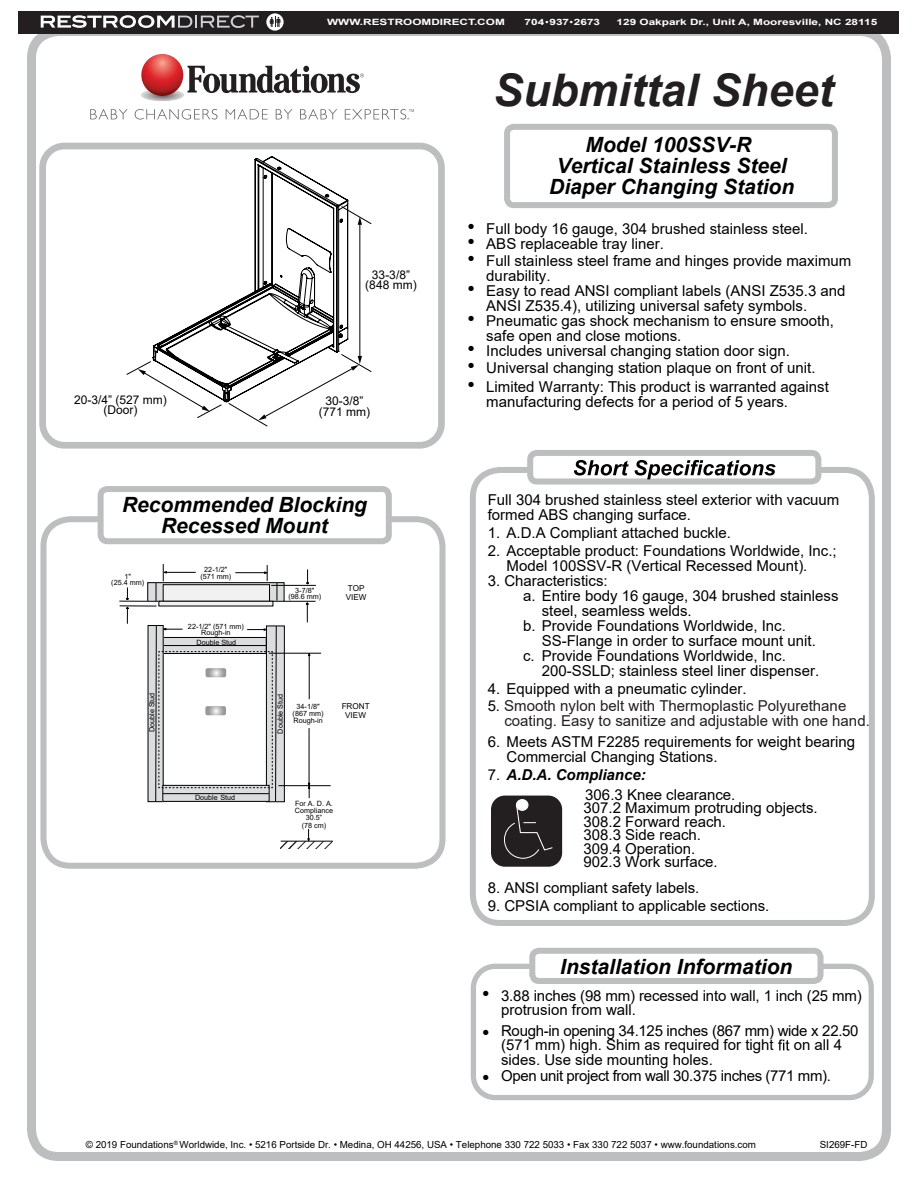
<style>
.page{position:relative;width:918px;height:1188px;background:#fff}
.page>*{position:absolute;margin:0;border:0;box-sizing:border-box;transform-origin:0 0}
.t1{font:italic 700 45px "Arial";color:#231f20}
.t2{font:italic 700 21px/20.7px "Arial";color:#000;text-align:center}
.t3{font:15px/15px "Arial";color:#000}
.t4{font:15px/15px "Arial";color:#231f20}
.t5{font:15px/14.2px "Arial";letter-spacing:-.02em;color:#000}
.t6{font:15px "Arial";letter-spacing:-.025em;color:#000}
.t7{font:12px/10.5px "Arial";color:#000;text-align:center}
.t8{font:9.75px "Arial";color:#000}
.t9{font:700 8.7px "Arial";color:#fff;scale:1.36 1}
.t10{font:8.1px/9px "Arial";color:#000}
.t11{font:7.2px/7.2px "Arial";color:#000;text-align:center}
.s1{font-size:21px}
.s2{color:#000}
.s3{font-weight:700;font-style:italic}
</style>
<div class="page">
<div style="left:471px;top:964px;width:403px;height:136px;border:5px solid #bcbec0;border-radius:22px"></div>
<div style="left:27px;top:27px;width:864px;height:1134px;border:9px solid #bcbec0;border-radius:27px"></div>
<div style="left:40px;top:516px;width:406px;height:353px;border:6px solid #bcbec0;border-radius:27px"></div>
<div style="left:101px;top:489px;width:288px;height:52px;background:#fff;border-radius:7px"></div>
<div style="left:98px;top:486px;width:294px;height:58px;border:6px solid #bcbec0;border-radius:7px"></div>
<div style="left:504px;top:124px;width:334px;height:84px;border:6px solid #bcbec0;border-radius:7px"></div>
<div style="left:470px;top:467px;width:405px;height:459px;border:6px solid #bcbec0;border-radius:27px"></div>
<div style="left:530px;top:453px;width:288px;height:29px;background:#fff;border-radius:7px"></div>
<div style="left:527px;top:450px;width:294px;height:35px;border:6px solid #bcbec0;border-radius:7px"></div>
<svg style="left:574px;top:460px;width:202px;height:19px"></svg>
<svg style="left:778px;top:1039px;width:11px;height:12px"></svg>
<div style="left:532px;top:951px;width:289px;height:30px;background:#fff;border-radius:7px"></div>
<div style="left:529px;top:948px;width:295px;height:36px;border:6px solid #bcbec0;border-radius:7px"></div>
<svg style="left:90px;top:109px;width:324px;height:11px"></svg>
<svg style="left:140px;top:88px;width:44px;height:13px"></svg>
<svg style="left:141px;top:54px;width:223px;height:43px"></svg>
<svg style="left:152px;top:156px;width:197px;height:247px"></svg>
<hr style="left:359px;top:223px;width:1px;height:134px;background:#000">
<svg style="left:340px;top:206px;width:32px;height:19px"></svg>
<svg style="left:228px;top:353px;width:144px;height:74px"></svg>
<svg style="left:126px;top:361px;width:96px;height:57px"></svg>
<div style="left:39px;top:143px;width:406px;height:306px;border:7px solid #bcbec0;border-radius:22px"></div>
<div style="left:148px;top:626px;width:15px;height:176px;background:#dcddde"></div>
<div style="left:266px;top:625px;width:19px;height:177px;background:#dcddde;border:1px solid #000"></div>
<div style="left:148px;top:583px;width:136px;height:18px;background:#dcddde"></div>
<div style="left:147px;top:582px;width:138px;height:20px;border:1px solid #000"></div>
<svg style="left:277px;top:583px;width:1px;height:18px"></svg>
<div style="left:163px;top:585px;width:107px;height:16px;background:#f1f1f2"></div>
<div style="left:163px;top:584px;width:107px;height:18px;border:1px solid #000"></div>
<div style="left:159px;top:601px;width:114px;height:5px;background:#f1f1f2"></div>
<div style="left:158px;top:601px;width:115px;height:5px;border:1px solid #000"></div>
<hr style="left:164px;top:572px;width:32px;height:1px;background:#000">
<hr style="left:235px;top:572px;width:32px;height:1px;background:#000">
<svg style="left:156px;top:564px;width:11px;height:37px"></svg>
<svg style="left:264px;top:565px;width:4px;height:16px"></svg>
<hr style="left:271px;top:585px;width:45px;height:1px;background:#000">
<hr style="left:284px;top:601px;width:32px;height:1px;background:#000">
<svg style="left:305px;top:602px;width:4px;height:20px"></svg>
<svg style="left:306px;top:569px;width:4px;height:16px"></svg>
<hr style="left:120px;top:605px;width:37px;height:1px;background:#000">
<svg style="left:119px;top:587px;width:28px;height:37px"></svg>
<hr style="left:269px;top:653px;width:52px;height:1px;background:#000">
<hr style="left:279px;top:785px;width:52px;height:1px;background:#000">
<svg style="left:281px;top:841px;width:52px;height:8px"></svg>
<hr style="left:309px;top:653px;width:1px;height:46px;background:#000">
<hr style="left:309px;top:728px;width:1px;height:58px;background:#000">
<svg style="left:308px;top:783px;width:3px;height:15px"></svg>
<svg style="left:307px;top:829px;width:3px;height:13px"></svg>
<svg style="left:155px;top:625px;width:122px;height:178px"></svg>
<div style="left:491px;top:796px;width:71px;height:71px;background:#231f20;border-radius:14px"></div>
<div style="left:516px;top:800px;width:12px;height:10px;background:#fff;border-radius:50%"></div>
<div style="left:516px;top:799px;width:12px;height:12px;border:1px solid #fff;border-radius:50%"></div>
<svg style="left:504px;top:804px;width:49px;height:55px"></svg>
<div style="left:18px;top:11px;width:881px;height:23px;background:#231f20"></div>
<svg style="left:41px;top:15px;width:218px;height:13px"></svg>
<svg style="left:266px;top:13px;width:18px;height:18px"></svg>
<svg style="left:269px;top:17px;width:12px;height:10px"></svg>
<p class="t9" style="left:327px;top:16px;width:132px">WWW.RESTROOMDIRECT.COM</p>
<p class="t9" style="left:525px;top:16px;width:57px">704•937•2673</p>
<p class="t9" style="left:617px;top:16px;width:193px">129 Oakpark Dr., Unit A, Mooresville, NC 28115</p>
<h1 class="t1" style="left:493px;top:60px;width:342px">Submittal Sheet</h1>
<p class="t7" style="left:74px;top:394px;width:94px">20-3/4” (527 mm) (Door)</p>
<p class="t7" style="left:365px;top:269px;width:53px">33-3/8” (848 mm)</p>
<p class="t7" style="left:319px;top:396px;width:53px">30-3/8” (771 mm)</p>
<h2 class="t2" style="left:122px;top:494px;width:247px">Recommended Blocking<br>Recessed Mount</h2>
<p class="t11" style="left:111px;top:573px;width:34px;line-height:6.3px">1"<br>(25.4 mm)</p>
<p class="t11" style="left:200px;top:566px;width:32px">22-1/2" (571 mm)</p>
<p class="t11" style="left:188px;top:623px;width:58px;line-height:6.3px">22-1/2" (571 mm)<br>Rough-in</p>
<p class="t11" style="left:196px;top:638px;width:41px">Double Stud</p>
<p class="t11" style="left:288px;top:587px;width:34px;line-height:6.3px">3-7/8" (98.6 mm)</p>
<p class="t10" style="left:346px;top:584px;width:22px">TOP<br>VIEW</p>
<p class="t11" style="left:148px;top:732px;width:41px;rotate:-90deg">Double Stud</p>
<p class="t11" style="left:277px;top:734px;width:41px;rotate:-90deg">Double Stud</p>
<p class="t11" style="left:293px;top:702px;width:32px">34-1/8" (867 mm)<br>Rough-in</p>
<p class="t10" style="left:342px;top:702px;width:30px;text-align:center">FRONT<br>VIEW</p>
<p class="t11" style="left:195px;top:794px;width:42px">Double Stud</p>
<p class="t11" style="left:295px;top:800px;width:40px">For A. D. A.<br>Compliance<br>30.5”<br>(78 cm)</p>
<h2 class="t2" style="left:549px;top:135px;width:247px">Model 100SSV-R<br>Vertical Stainless Steel<br>Diaper Changing Station</h2>
<p class="t3" style="left:467px;top:221px;width:342px"><span class="s1">•</span> Full body 16 gauge, 304 brushed stainless steel.</p>
<p class="t3" style="left:467px;top:236px;width:198px"><span class="s1">•</span> ABS replaceable tray liner.</p>
<p class="t3" style="left:486px;top:253px;width:367px;text-indent:-19px"><span class="s1">•</span> Full stainless steel frame and hinges provide maximum durability.</p>
<p class="t3" style="left:486px;top:283px;width:361px;text-indent:-19px"><span class="s1">•</span> Easy to read ANSI compliant labels (ANSI Z535.3 and<br>ANSI Z535.4), utilizing universal safety symbols.</p>
<p class="t3" style="left:486px;top:313px;width:349px;text-indent:-19px"><span class="s1">•</span> Pneumatic gas shock mechanism to ensure smooth, safe open and close motions.</p>
<p class="t3" style="left:467px;top:343px;width:324px"><span class="s1">•</span> Includes universal changing station door sign.</p>
<p class="t3" style="left:467px;top:360px;width:350px"><span class="s1">•</span> Universal changing station plaque on front of unit.</p>
<p class="t3" style="left:486px;top:379px;width:344px;text-indent:-19px"><span class="s1">•</span> Limited Warranty: This product is warranted against manufacturing defects for a period of 5 years.</p>
<p class="t3" style="left:488px;top:492px;width:353px">Full 304 brushed stainless steel exterior with vacuum formed ABS changing surface.</p>
<p class="t3" style="left:488px;top:525px;width:245px">1. A.D.A Compliant attached buckle.</p>
<p class="t3" style="left:507px;top:543px;width:332px;text-indent:-19px">2. Acceptable product: Foundations Worldwide , Inc.;<br>Model 100SSV-R (Vertical Recessed Mount).</p>
<p class="t3" style="left:488px;top:573px;width:122px">3. Characteristics:</p>
<p class="t3" style="left:523px;top:588px;width:317px">a. Entire body 16 gauge, 304 brushed stainless</p>
<p class="t3" style="left:542px;top:603px;width:152px">steel, seamless welds.</p>
<p class="t3" style="left:523px;top:618px;width:264px">b. Provide Foundations Worldwide , Inc.</p>
<p class="t3" style="left:542px;top:633px;width:276px">SS-Flange in order to surface mount unit.</p>
<p class="t3" style="left:523px;top:648px;width:264px">c. Provide Foundations Worldwide , Inc.</p>
<p class="t3" style="left:542px;top:663px;width:279px">200-SSLD; stainless steel liner dispenser.</p>
<p class="t3" style="left:488px;top:681px;width:261px">4. Equipped with a pneumatic cylinder.</p>
<p class="t4" style="left:504px;top:698px;width:367px;text-indent:-17px"><span class="s2">5.</span> Smooth nylon belt with Thermoplastic Polyurethane coating. Easy to sanitize and adjustable with one hand.</p>
<p class="t3" style="left:507px;top:734px;width:350px;text-indent:-19px">6. Meets ASTM F2285 requirements for weight bearing<br>Commercial Changing Stations.</p>
<p class="t3" style="left:585px;top:765px;width:152px;line-height:19.5px;text-indent:-98px">7. <span class="s3">A.D.A. Compliance:<br></span>306.3 Knee clearance.</p>
<p class="t3" style="left:584px;top:801px;width:236px;line-height:13.5px">307.2 Maximum protruding objects.<br>308.2 Forward reach.<br>308.3 Side reach.<br>309.4 Operation.<br>902.3 Work surface.</p>
<p class="t3" style="left:488px;top:880px;width:213px">8. ANSI compliant safety labels.</p>
<p class="t3" style="left:488px;top:898px;width:283px">9. CPSIA compliant to applicable sections.</p>
<h2 class="t2" style="left:560px;top:956px;width:234px">Installation Information</h2>
<p class="t3" style="left:501px;top:988px;width:362px;line-height:14.2px;text-indent:-19px"><span class="s1">•</span> 3.88 inches (98 mm) recessed into wall, 1 inch (25 mm) protrusion from wall.</p>
<p class="t5" style="left:501px;top:1024px;width:359px;text-indent:-19px"><span class="s1">•</span> Rough-in opening 34.125 inches (867 mm) wide x 22.50 (571 mm) high. Shim as required for tight</p>
<p class="t3" style="left:794px;top:1038px;width:50px">on all 4</p>
<p class="t3" style="left:501px;top:1052px;width:213px">sides. Use side mounting holes.</p>
<p class="t6" style="left:482px;top:1066px;width:350px"><span class="s1">•</span> Open unit project from wall 30.375 inches (771 mm).</p>
<p class="t8" style="left:86px;top:1138px;width:672px">© 2019 Foundations<sup>®</sup> Worldwide, Inc. • 5216 Portside Dr. • Medina, OH 44256, USA • Telephone 330 722 5033 • Fax 330 722 5037 • www.foundations.com</p>
<p class="t8" style="left:820px;top:1138px;width:49px">SI269F-FD</p>
</div>
